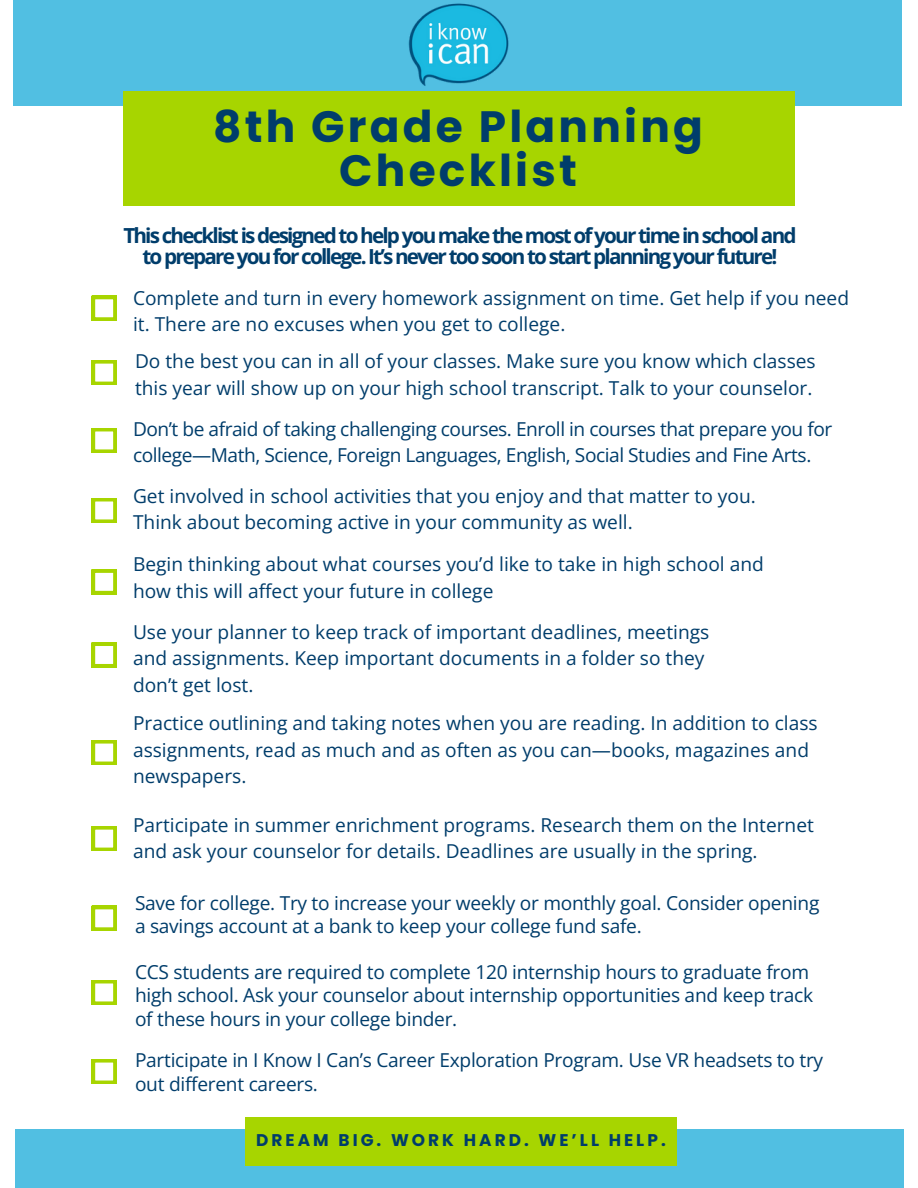
<style>
.page{position:relative;width:918px;height:1188px;background:#fff}
.page>*{position:absolute;margin:0;border:0;box-sizing:border-box;transform-origin:0 0}
.t1{font:700 43.8px/43.8px "Poppins";letter-spacing:.075em;color:#003d6b;text-align:center}
.t2{font:700 20.7px/20.2px "Open Sans";letter-spacing:-.09em;color:#003d6b;text-align:center}
.t3{font:19.2px/26.5px "Open Sans";color:#003d6b}
.t4{font:19.2px/25.8px "Open Sans";letter-spacing:-.025em;color:#003d6b}
.t5{font:700 16.95px "Poppins";letter-spacing:.18em;color:#003d6b}
</style>
<div class="page">
<div style="left:14px;top:0;width:888px;height:106px;background:#51bfe2"></div>
<div style="left:16px;top:1129px;width:888px;height:59px;background:#51bfe2"></div>
<div style="left:123px;top:92px;width:672px;height:113px;background:#a7d500"></div>
<div style="left:246px;top:1118px;width:430px;height:47px;background:#a7d500"></div>
<img style="left:405px;top:3px;width:105px;height:94px">
<svg style="left:92px;top:360px;width:25px;height:25px"></svg>
<svg style="left:92px;top:296px;width:25px;height:25px"></svg>
<svg style="left:92px;top:428px;width:25px;height:25px"></svg>
<svg style="left:92px;top:498px;width:25px;height:25px"></svg>
<svg style="left:92px;top:569px;width:25px;height:25px"></svg>
<svg style="left:92px;top:643px;width:25px;height:24px"></svg>
<svg style="left:92px;top:740px;width:25px;height:25px"></svg>
<svg style="left:92px;top:826px;width:25px;height:25px"></svg>
<svg style="left:92px;top:906px;width:25px;height:25px"></svg>
<svg style="left:92px;top:980px;width:25px;height:25px"></svg>
<svg style="left:92px;top:1059px;width:25px;height:25px"></svg>
<p class="t1" style="left:213px;top:105px;width:491px">8th Grade Planning<br>Checklist</p>
<p class="t2" style="left:123px;top:225px;width:675px">This checklist is designed to help you make the most ofyour time in school and to prepare you for college. It’s never too soon to start planning your future!</p>
<p class="t3" style="left:133px;top:284px;width:718px">Complete and turn in every homework assignment on time. Get help if you need it. There are no excuses when you get to college.</p>
<p class="t3" style="left:135px;top:347px;width:682px">Do the best you can in all of your classes. Make sure you know which classes this year will show up on your high school transcript. Talk to your counselor.</p>
<p class="t4" style="left:133px;top:416px;width:701px">Don’t be afraid of taking challenging courses. Enroll in courses that prepare you for college—Math, Science, Foreign Languages, English, Social Studies and Fine Arts.</p>
<p class="t3" style="left:133px;top:482px;width:624px">Get involved in school activities that you enjoy and that matter to you.<br>Think about becoming active in your community as well.</p>
<p class="t3" style="left:133px;top:551px;width:632px">Begin thinking about what courses you’d like to take in high school and how this will affect your future in college</p>
<p class="t3" style="left:133px;top:618px;width:578px">Use your planner to keep track of important deadlines, meetings and assignments. Keep important documents in a folder so they don’t get lost.</p>
<p class="t3" style="left:133px;top:709px;width:686px">Practice outlining and taking notes when you are reading. In addition to class assignments, read as much and as often as you can—books, magazines and newspapers.</p>
<p class="t3" style="left:133px;top:811px;width:682px">Participate in summer enrichment programs. Research them on the Internet and ask your counselor for details. Deadlines are usually in the spring.</p>
<p class="t3" style="left:135px;top:890px;width:686px;line-height:23.7px">Save for college. Try to increase your weekly or monthly goal. Consider opening a savings account at a bank to keep your college fund safe.</p>
<p class="t3" style="left:135px;top:959px;width:680px;line-height:23.7px">CCS students are required to complete 120 internship hours to graduate from high school. Ask your counselor about internship opportunities and keep track of these hours in your college binder.</p>
<p class="t3" style="left:135px;top:1048px;width:690px;line-height:23.7px">Participate in I Know I Can’s Career Exploration Program. Use VR headsets to try out different careers.</p>
<p class="t5" style="left:256px;top:1128px;width:411px">DREAM BIG. WORK HARD. WE’LL HELP.</p>
</div>
